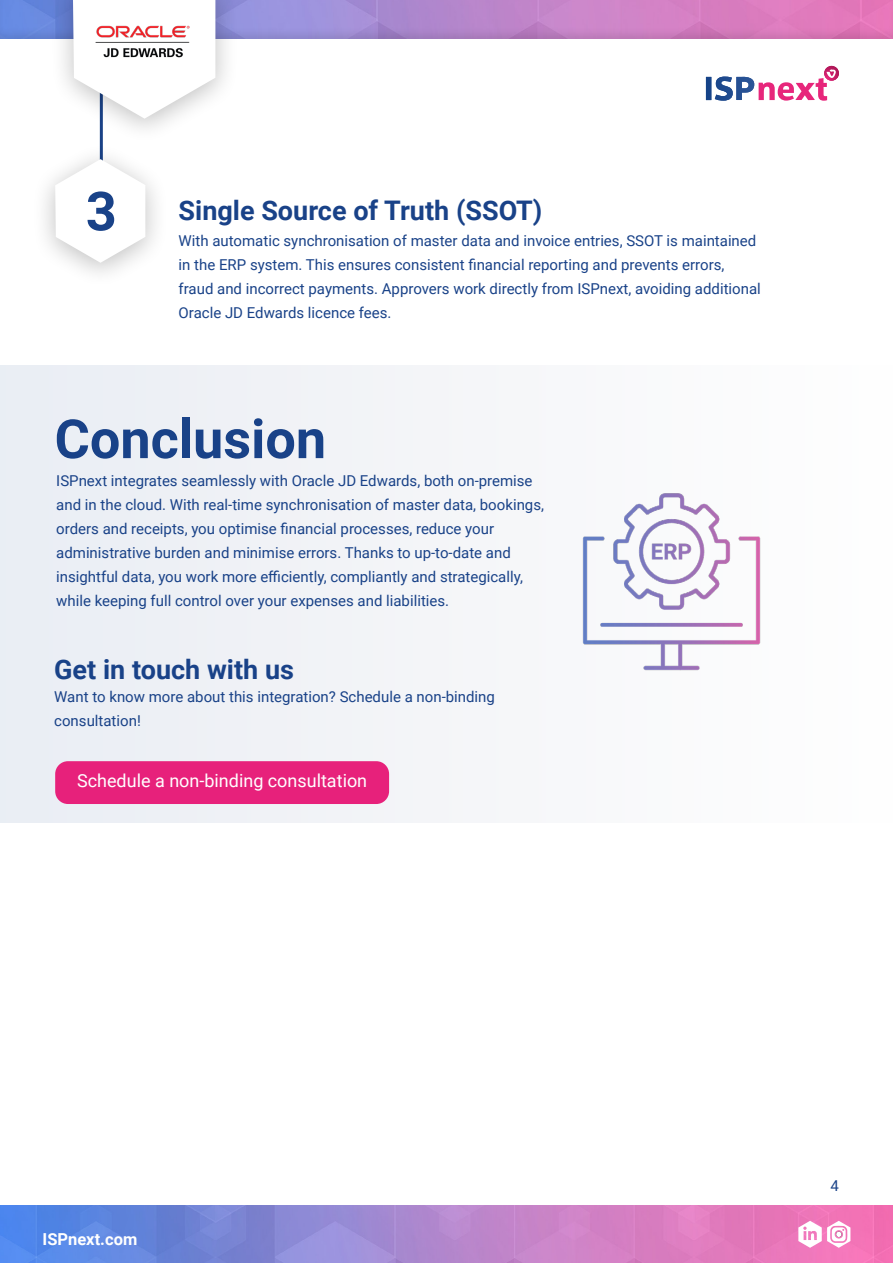
<style>
.page{position:relative;width:893px;height:1263px;background:#fff}
.page>*{position:absolute;margin:0;border:0;box-sizing:border-box;transform-origin:0 0}
.t1{font:700 54px "Roboto";color:#194288}
.t2{font:700 27px "Roboto";color:#194288}
.t3{font:18px "Roboto";color:#fff}
.t4{font:700 16.5px "Roboto";color:#fff}
.t5{font:15px/24px "Roboto";color:#194288}
</style>
<div class="page">
<div style="left:0;top:0;width:893px;height:41px;background:#000;opacity:.1"></div>
<div style="left:824px;top:66px;width:15px;height:15px;background:#b6185c;border-radius:7px"></div>
<svg style="left:706px;top:69px;width:130px;height:32px"></svg>
<div style="left:49px;top:0;width:190px;height:145px;background:#000;opacity:.25"></div>
<svg style="left:73px;top:0;width:142px;height:119px"></svg>
<img style="left:0;top:1205px;width:893px;height:58px">
<svg style="left:798px;top:1221px;width:52px;height:27px"></svg>
<div style="left:0;top:366px;width:893px;height:456px;background:#f4f5f8"></div>
<div style="left:55px;top:761px;width:334px;height:43px;background:#e7217b;border-radius:13px"></div>
<div style="left:32px;top:142px;width:137px;height:147px;background:#000;opacity:.25"></div>
<svg style="left:55px;top:159px;width:90px;height:104px"></svg>
<img style="left:583px;top:493px;width:178px;height:178px">
<img style="left:96px;top:2px;width:94px;height:87px">
<h1 class="t1" style="left:86px;top:173px;width:32px">3</h1>
<h2 class="t2" style="left:179px;top:192px;width:365px">Single Source of Truth (SSOT)</h2>
<p class="t5" style="left:179px;top:228px;width:584px">With automatic synchronisation of master data and invoice entries, SSOT is maintained in the ERP system. This ensures consistent financial reporting and prevents errors, fraud and incorrect payments. Approvers work directly from ISPnext, avoiding additional Oracle JD Edwards licence fees.</p>
<h1 class="t1" style="left:55px;top:401px;width:273px">Conclusion</h1>
<p class="t5" style="left:56px;top:468px;width:489px">ISPnext integrates seamlessly with Oracle JD Edwards, both on-premise and in the cloud. With real-time synchronisation of master data, bookings, orders and receipts, you optimise financial processes, reduce your administrative burden and minimise errors. Thanks to up-to-date and insightful data, you work more efficiently, compliantly and strategically, while keeping full control over your expenses and liabilities.</p>
<h2 class="t2" style="left:54px;top:650px;width:241px">Get in touch with us</h2>
<p class="t5" style="left:54px;top:684px;width:442px">Want to know more about this integration? Schedule a non-binding consultation!</p>
<p class="t3" style="left:77px;top:768px;width:292px">Schedule a non-binding consultation</p>
<p class="t4" style="left:43px;top:1228px;width:96px">ISPnext.com</p>
<p class="t5" style="left:830px;top:1173px;width:10px">4</p>
</div>
